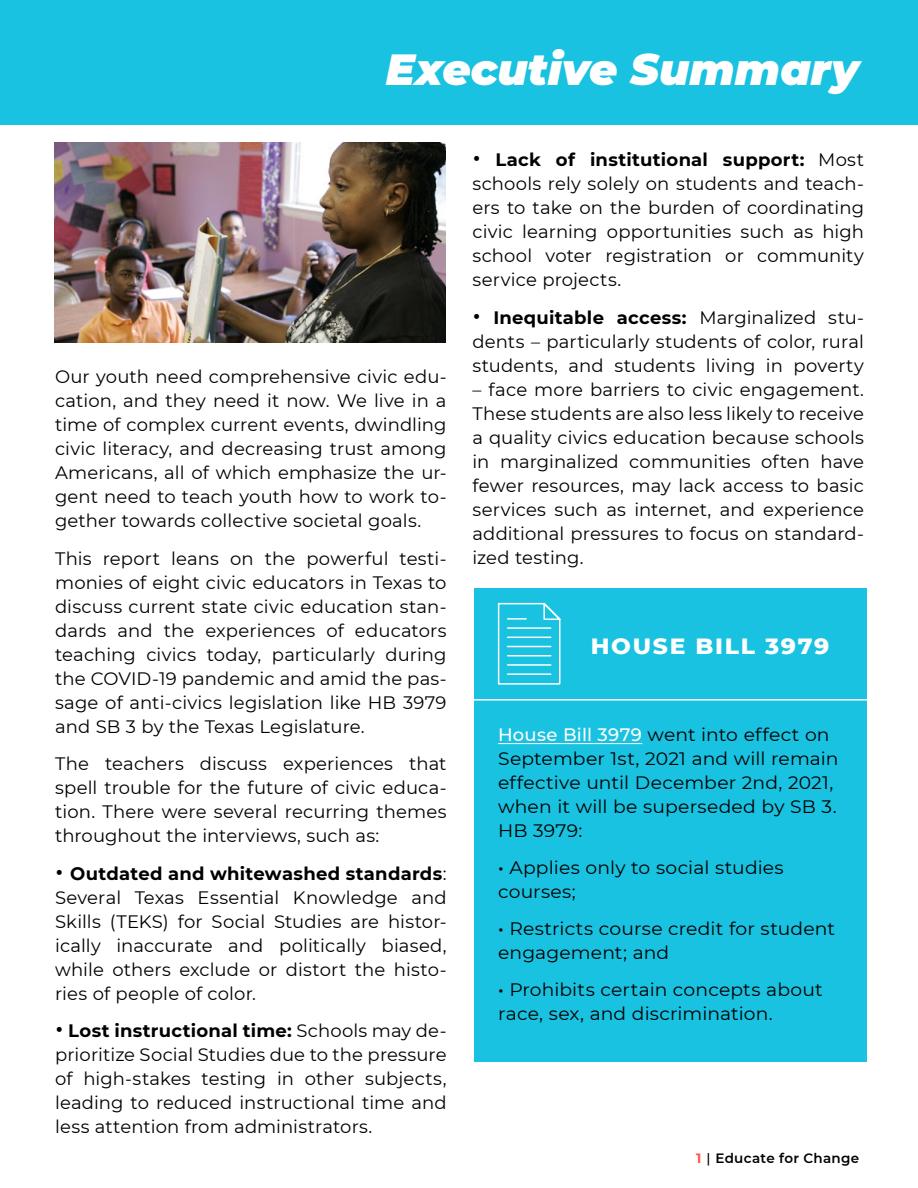
<style>
.page{position:relative;width:918px;height:1188px;background:#fff}
.page>*{position:absolute;margin:0;border:0;box-sizing:border-box;transform-origin:0 0}
.t1{font:italic 900 43.5px "Montserrat";color:#fff}
.t2{font:800 22.5px "Montserrat";letter-spacing:.075em;color:#fff;scale:1.04 1}
.t3{font:18px/24px "Montserrat";letter-spacing:.005em;color:#000;text-align:justify}
.t4{font:18px/24px "Montserrat";letter-spacing:.005em;color:#000;scale:1.04 1}
.t5{font:600 13.5px "Montserrat";letter-spacing:.025em;color:#000}
.s1{font-weight:500;font-size:27px}
.s2{font-weight:700}
.s3{font-weight:500;color:#fff}
.s4{font-weight:500}
.s5{font-weight:700;color:#f95951}
</style>
<div class="page">
<img style="left:54px;top:143px;width:392px;height:199px">
<div style="left:0;top:0;width:918px;height:124px;background:#19c2e0"></div>
<div style="left:474px;top:589px;width:392px;height:473px;background:#19c2e0"></div>
<hr style="left:498px;top:743px;width:144px;height:1px;background:#fff">
<hr style="left:457px;top:699px;width:421px;height:2px;background:#fff">
<svg style="left:497px;top:602px;width:64px;height:83px"></svg>
<h1 class="t1" style="left:386px;top:37px;width:475px">Executive Summary</h1>
<p class="t3" style="left:55px;top:364px;width:393px">Our youth need comprehensive civic edu&shy;cation, and they need it now. We live in a time of complex current events, dwindling civic literacy, and decreasing trust among Americans, all of which emphasize the ur&shy;gent need to teach youth how to work to&shy;gether towards collective societal goals.</p>
<p class="t3" style="left:55px;top:546px;width:393px">This report leans on the powerful testi&shy;monies of eight civic educators in Texas to discuss current state civic education stan&shy;dards and the experiences of educators teaching civics today, particularly during the COVID-19 pandemic and amid the pas&shy;sage of anti-civics legislation like HB 3979 and SB 3 by the Texas Legislature.</p>
<p class="t3" style="left:55px;top:751px;width:393px">The teachers discuss experiences that spell trouble for the future of civic educa&shy;tion. There were several recurring themes throughout the interviews, such as:</p>
<p class="t3" style="left:55px;top:861px;width:393px"><span class="s1">•</span> <span class="s2">Outdated and whitewashed standards</span>:<br>Several Texas Essential Knowledge and Skills (TEKS) for Social Studies are histor&shy;ically inaccurate and politically biased, while others exclude or distort the histo&shy;ries of people of color.</p>
<p class="t3" style="left:55px;top:1018px;width:393px"><span class="s1">•</span> <span class="s2">Lost instructional time:</span> Schools may de&shy;prioritize Social Studies due to the pressure of high-stakes testing in other subjects, leading to reduced instructional time and less attention from administrators.</p>
<p class="t3" style="left:472px;top:147px;width:393px"><span class="s1">•</span> <span class="s2">Lack of institutional support:</span> Most schools rely solely on students and teach&shy;ers to take on the burden of coordinating civic learning opportunities such as high school voter registration or community service projects.</p>
<p class="t3" style="left:472px;top:305px;width:393px"><span class="s1">•</span> <span class="s2">Inequitable access:</span> Marginalized stu&shy;dents – particularly students of color, rural students, and students living in poverty</p>
<p class="t3" style="left:472px;top:377px;width:393px">– face more barriers to civic engagement.<br>These students are also less likely to receive a quality civics education because schools in marginalized communities often have fewer resources, may lack access to basic services such as internet, and experience additional pressures to focus on standard&shy;ized testing.</p>
<p class="t2" style="left:591px;top:630px;width:231px">HOUSE BILL 3979</p>
<p class="t4" style="left:498px;top:722px;width:329px"><span class="s3">House Bill 3979</span> went into effect on<br>September 1st, 2021 and will remain effective until December 2nd, 2021, when it will be superseded by SB 3.<br>HB 3979:</p>
<p class="t4" style="left:498px;top:855px;width:276px"><span class="s4">•</span> Applies only to social studies courses;</p>
<p class="t4" style="left:498px;top:916px;width:325px"><span class="s4">•</span> Restricts course credit for student engagement; and</p>
<p class="t4" style="left:498px;top:977px;width:314px"><span class="s4">•</span> Prohibits certain concepts about race, sex, and discrimination.</p>
<p class="t5" style="left:696px;top:1149px;width:165px"><span class="s5">1</span> <span class="s4">|</span> Educate for Change</p>
</div>
